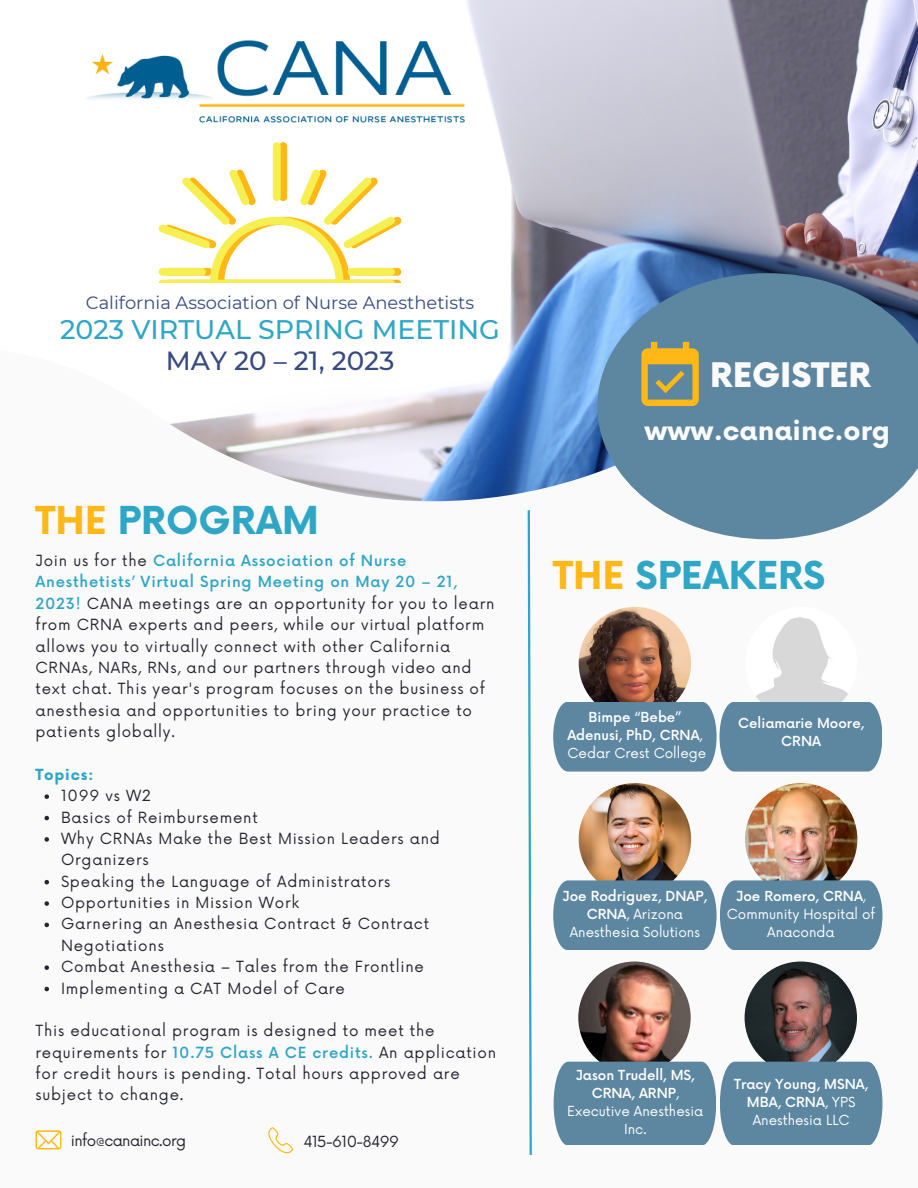
<style>
.page{position:relative;width:918px;height:1188px;background:#fafafa}
.page>*{position:absolute;margin:0;border:0;box-sizing:border-box;transform-origin:0 0}
.t1{font:700 37.5px "Now";color:#2fa6c6}
.t2{font:900 33px "Now";color:#fafafa}
.t3{font:700 27px "Now";color:#fafafa}
.t4{font:500 26.85px "Montserrat";color:#2fa6c6}
.t5{font:500 26.25px "Montserrat";color:#374b80}
.t6{font:17.85px "Montserrat";color:#374b80}
.t7{font:15px/21.3px "Now";letter-spacing:.05em;color:#24252f}
.t8{font:15px "Now";letter-spacing:-.04em;color:#24252f}
.t9{font:700 15px "Now";letter-spacing:.05em;color:#2fa6c6}
.t10{font:500 13.5px/18px "Now";color:#fff;text-align:center}
.t11{font:13.5px/18px "Now";color:#fff;text-align:center}
.s1{color:#ffb815}
.s2{font-weight:500;color:#2fa6c6}
.s3{font-weight:400}
.s4{font-weight:500}
</style>
<div class="page">
<img style="left:170px;top:0;width:748px;height:501px">
<svg style="left:36px;top:1130px;width:25px;height:19px"></svg>
<svg style="left:268px;top:1127px;width:25px;height:26px"></svg>
<div style="left:279px;top:142px;width:8px;height:59px;background:#ffb815;border-radius:4px"></div>
<div style="left:273px;top:142px;width:8px;height:59px;background:#f5ef51;border-radius:4px"></div>
<svg style="left:158px;top:169px;width:244px;height:114px"></svg>
<div style="left:348px;top:268px;width:47px;height:8px;background:#f5ef51;border-radius:4px"></div>
<svg style="left:527px;top:510px;width:5px;height:645px"></svg>
<img style="left:88px;top:28px;width:392px;height:103px">
<img style="left:579px;top:607px;width:112px;height:112px;border-radius:50%">
<img style="left:745px;top:607px;width:112px;height:112px;border-radius:50%">
<div style="left:553px;top:702px;width:329px;height:69px;background:#5d87a1"></div>
<img style="left:579px;top:783px;width:112px;height:112px;border-radius:50%">
<img style="left:745px;top:783px;width:112px;height:112px;border-radius:50%">
<div style="left:553px;top:880px;width:329px;height:70px;background:#5d87a1"></div>
<img style="left:578px;top:962px;width:113px;height:112px;border-radius:50%">
<img style="left:745px;top:962px;width:112px;height:112px;border-radius:50%">
<div style="left:554px;top:1062px;width:328px;height:83px;background:#5d87a1"></div>
<svg style="left:597px;top:273px;width:321px;height:266px;background:#6b90aa"></svg>
<svg style="left:641px;top:342px;width:58px;height:64px;background:#b2a057"></svg>
<svg style="left:45px;top:794px;width:4px;height:5px"></svg>
<svg style="left:45px;top:816px;width:4px;height:4px"></svg>
<svg style="left:45px;top:837px;width:4px;height:5px"></svg>
<svg style="left:45px;top:880px;width:4px;height:4px"></svg>
<svg style="left:45px;top:901px;width:4px;height:5px"></svg>
<svg style="left:45px;top:923px;width:4px;height:4px"></svg>
<svg style="left:45px;top:965px;width:4px;height:5px"></svg>
<svg style="left:45px;top:987px;width:4px;height:4px"></svg>
<p class="t6" style="left:86px;top:292px;width:390px">California Association of Nurse Anesthetists</p>
<h3 class="t4" style="left:60px;top:313px;width:441px">2023 VIRTUAL SPRING MEETING</h3>
<h3 class="t5" style="left:166px;top:344px;width:230px">MAY 20 – 21, 2023</h3>
<h1 class="t1" style="left:36px;top:500px;width:285px"><span class="s1">THE</span> PROGRAM</h1>
<p class="t7" style="left:36px;top:551px;width:461px">Join us for the <span class="s2">California Association of Nurse Anesthetists’ Virtual Spring Meeting on May 20 – 21, 2023!</span> CANA meetings are an opportunity for you to learn from CRNA experts and peers, while our virtual platform allows you to virtually connect with other California CRNAs, NARs, RNs, and our partners through video and text chat. This year's program focuses on the business of anesthesia and opportunities to bring your practice to patients globally.</p>
<p class="t9" style="left:36px;top:766px;width:60px">Topics:</p>
<p class="t7" style="left:61px;top:786px;width:380px">1099 vs W2<br>Basics of Reimbursement<br>Why CRNAs Make the Best Mission Leaders and<br>Organizers<br>Speaking the Language of Administrators<br>Opportunities in Mission Work<br>Garnering an Anesthesia Contract &amp; Contract<br>Negotiations<br>Combat Anesthesia – Tales from the Frontline<br>Implementing a CAT Model of Care</p>
<p class="t7" style="left:36px;top:1021px;width:462px">This educational program is designed to meet the requirements for <span class="s2">10.75 Class A CE credits.</span> An application for credit hours is pending. Total hours approved are subject to change.</p>
<p class="t8" style="left:71px;top:1132px;width:117px">info@canainc.org</p>
<p class="t8" style="left:303px;top:1134px;width:97px">415-610-8499</p>
<h2 class="t2" style="left:710px;top:357px;width:162px">REGISTER</h2>
<h3 class="t3" style="left:644px;top:416px;width:247px">www.canainc.org</h3>
<h1 class="t1" style="left:553px;top:555px;width:274px"><span class="s1">THE</span> SPEAKERS</h1>
<p class="t10" style="left:567px;top:709px;width:140px">Bimpe “Bebe”<br>Adenusi, PhD, CRNA<span class="s3">,<br>Cedar Crest College</span></p>
<p class="t10" style="left:738px;top:715px;width:128px">Celiamarie Moore,<br>CRNA</p>
<p class="t11" style="left:563px;top:888px;width:146px"><span class="s4">Joe Rodriguez, DNAP,<br>CRNA</span>, Arizona<br>Anesthesia Solutions</p>
<p class="t11" style="left:727px;top:888px;width:150px"><span class="s4">Joe Romero, CRNA</span>,<br>Community Hospital of<br>Anaconda</p>
<p class="t10" style="left:567px;top:1067px;width:137px">Jason Trudell, MS,<br>CRNA, ARNP<span class="s3">,<br>Executive Anesthesia<br>Inc.</span></p>
<p class="t10" style="left:734px;top:1076px;width:136px">Tracy Young, MSNA,<br>MBA, CRNA<span class="s3">, YPS<br>Anesthesia LLC</span></p>
</div>
